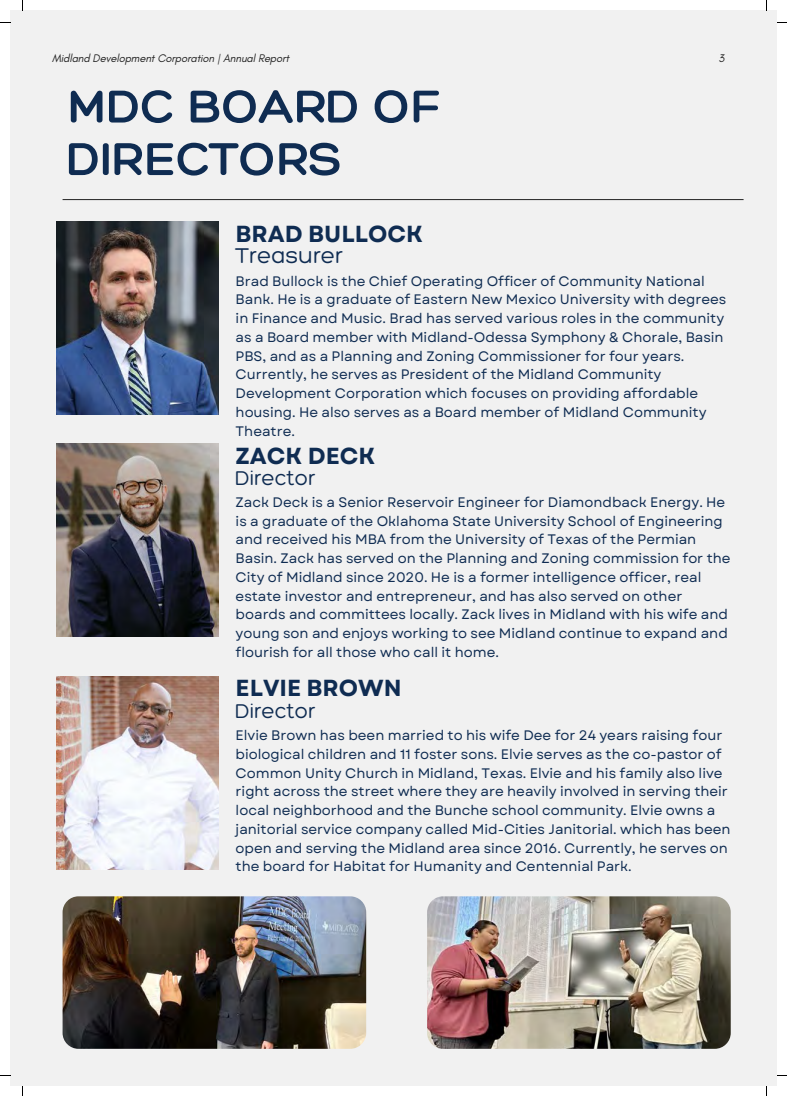
<style>
.page{position:relative;width:787px;height:1096px;background:#fff}
.page>*{position:absolute;margin:0;border:0;box-sizing:border-box;transform-origin:0 0}
.t1{font:300 50px/52.5px "Hero";color:#0f2c52}
.t2{font:700 23.12px/21.5px "Garet";color:#0f2c52}
.t3{font:300 21.62px "Hero";color:#0f2c52}
.t4{font:13.75px/18.8px "Garet";color:#0f2c52}
.t5{font:italic 11.25px "Glacial Indifference";letter-spacing:-.015em;color:#222}
.s1{font-family:"Hero";font-weight:300}
</style>
<div class="page">
<div style="left:10px;top:10px;width:767px;height:1076px;background:#f1f1f1"></div>
<img style="left:57px;top:221px;width:162px;height:193px">
<hr style="left:63px;top:199px;width:680px;height:1px;background:#222">
<img style="left:57px;top:443px;width:162px;height:193px">
<img style="left:57px;top:676px;width:162px;height:193px">
<img style="left:63px;top:896px;width:303px;height:152px;border-radius:16px">
<img style="left:427px;top:896px;width:304px;height:152px;border-radius:16px">
<h4 class="t5" style="left:52px;top:51px;width:239px">Midland Development Corporation | Annual Report</h4>
<h4 class="t5" style="left:718px;top:51px;width:7px">3</h4>
<h3 class="t1" style="left:68px;top:79px;width:375px">MDC BOARD OF<br>DIRECTORS</h3>
<h1 class="t2" style="left:236px;top:223px;width:189px">BRAD BULLOCK<br><span class="s1">Treasurer</span></h1>
<h4 class="t4" style="left:236px;top:271px;width:492px">Brad Bullock is the Chief Operating Officer of Community National Bank. He is a graduate of Eastern New Mexico University with degrees in Finance and Music. Brad has served various roles in the community as a Board member with Midland-Odessa Symphony &amp; Chorale, Basin PBS, and as a Planning and Zoning Commissioner for four years.<br>Currently, he serves as President of the Midland Community Development Corporation which focuses on providing affordable housing. He also serves as a Board member of Midland Community Theatre.</h4>
<h2 class="t2" style="left:236px;top:445px;width:141px">ZACK DECK</h2>
<h3 class="t3" style="left:236px;top:464px;width:81px">Director</h3>
<p class="t4" style="left:236px;top:492px;width:496px">Zack Deck is a Senior Reservoir Engineer for Diamondback Energy. He is a graduate of the Oklahoma State University School of Engineering and received his MBA from the University of Texas of the Permian Basin. Zack has served on the Planning and Zoning commission for the City of Midland since 2020. He is a former intelligence officer, real estate investor and entrepreneur, and has also served on other boards and committees locally. Zack lives in Midland with his wife and young son and enjoys working to see Midland continue to expand and flourish for all those who call it home.</p>
<h2 class="t2" style="left:236px;top:677px;width:167px">ELVIE BROWN</h2>
<h3 class="t3" style="left:236px;top:697px;width:81px">Director</h3>
<h4 class="t4" style="left:236px;top:726px;width:496px">Elvie Brown has been married to his wife Dee for 24 years raising four biological children and 11 foster sons. Elvie serves as the co-pastor of Common Unity Church in Midland, Texas. Elvie and his family also live right across the street where they are heavily involved in serving their local neighborhood and the Bunche school community. Elvie owns a janitorial service company called Mid-Cities Janitorial. which has been open and serving the Midland area since 2016. Currently, he serves on the board for Habitat for Humanity and Centennial Park.</h4>
</div>
